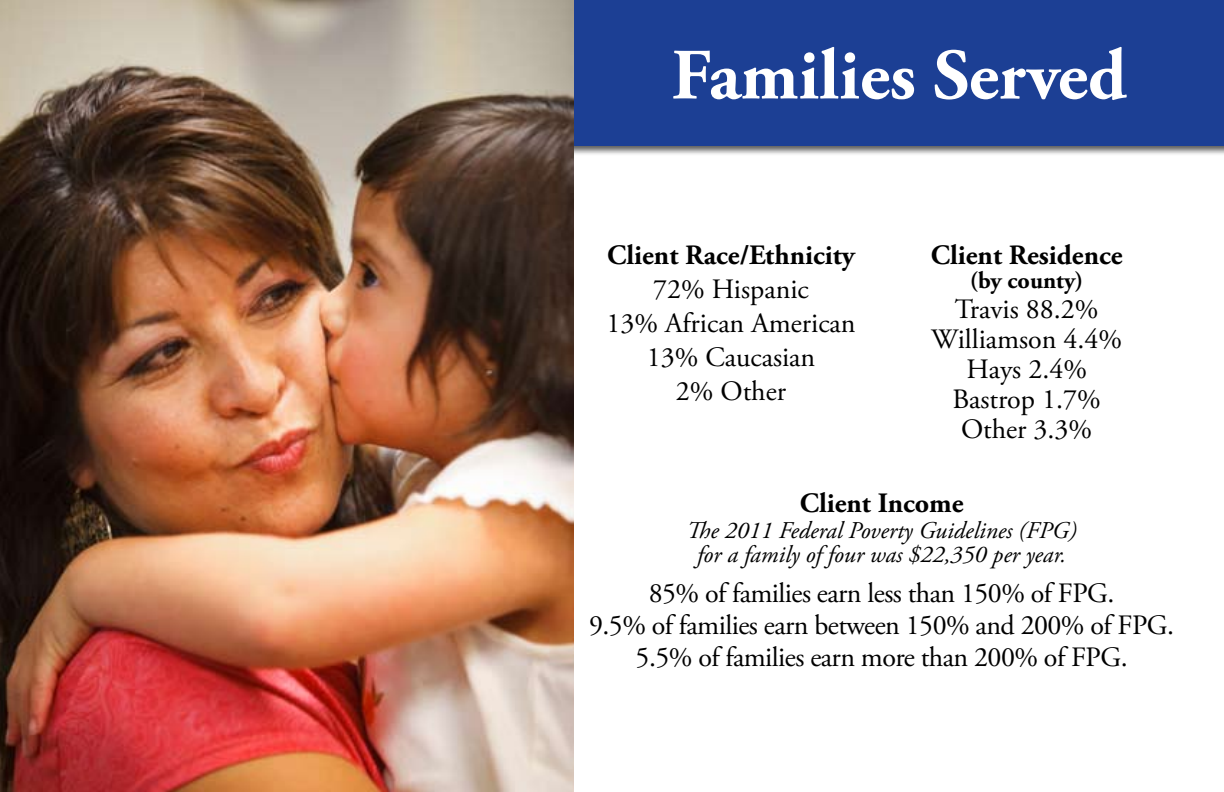
<style>
.page{position:relative;width:1224px;height:792px;background:#fff}
.page>*{position:absolute;margin:0;border:0;box-sizing:border-box;transform-origin:0 0}
.t1{font:700 72px "Adobe Garamond Pro";color:#fff}
.t2{font:28px/32px "Adobe Garamond Pro";letter-spacing:-.02em;color:#000;text-align:center}
.t3{font:28px/30px "Adobe Garamond Pro";color:#000;text-align:center}
.t4{font:700 28px "Adobe Garamond Pro";color:#000}
.t5{font:italic 24px/24px "Adobe Garamond Pro";color:#000;text-align:center}
.t6{font:700 24px "Adobe Garamond Pro";color:#000}
</style>
<div class="page">
<div style="left:547px;top:0;width:677px;height:164px;background:#000;opacity:.65"></div>
<div style="left:550px;top:0;width:674px;height:146px;background:#1c3f94"></div>
<img style="left:0;top:0;width:574px;height:792px">
<h1 class="t1" style="left:671px;top:34px;width:457px">Families Served</h1>
<p class="t4" style="left:607px;top:239px;width:249px">Client Race/Ethnicity</p>
<p class="t3" style="left:606px;top:273px;width:251px;line-height:34px">72% Hispanic<br>13% African American<br>13% Caucasian<br>2% Other</p>
<p class="t4" style="left:931px;top:239px;width:193px">Client Residence</p>
<p class="t6" style="left:970px;top:267px;width:115px">(by county)</p>
<p class="t3" style="left:931px;top:296px;width:193px">Travis 88.2%<br>Williamson 4.4%<br>Hays 2.4%<br>Bastrop 1.7%<br>Other 3.3%</p>
<p class="t4" style="left:800px;top:487px;width:165px">Client Income</p>
<p class="t5" style="left:687px;top:519px;width:392px">The 2011 Federal Poverty Guidelines (FPG) for a family of four was $22,350 per year.</p>
<p class="t2" style="left:589px;top:578px;width:587px">85% of families earn less than 150% of FPG.<br>9.5% of families earn between 150% and 200% of FPG.<br>5.5% of families earn more than 200% of FPG.</p>
</div>
